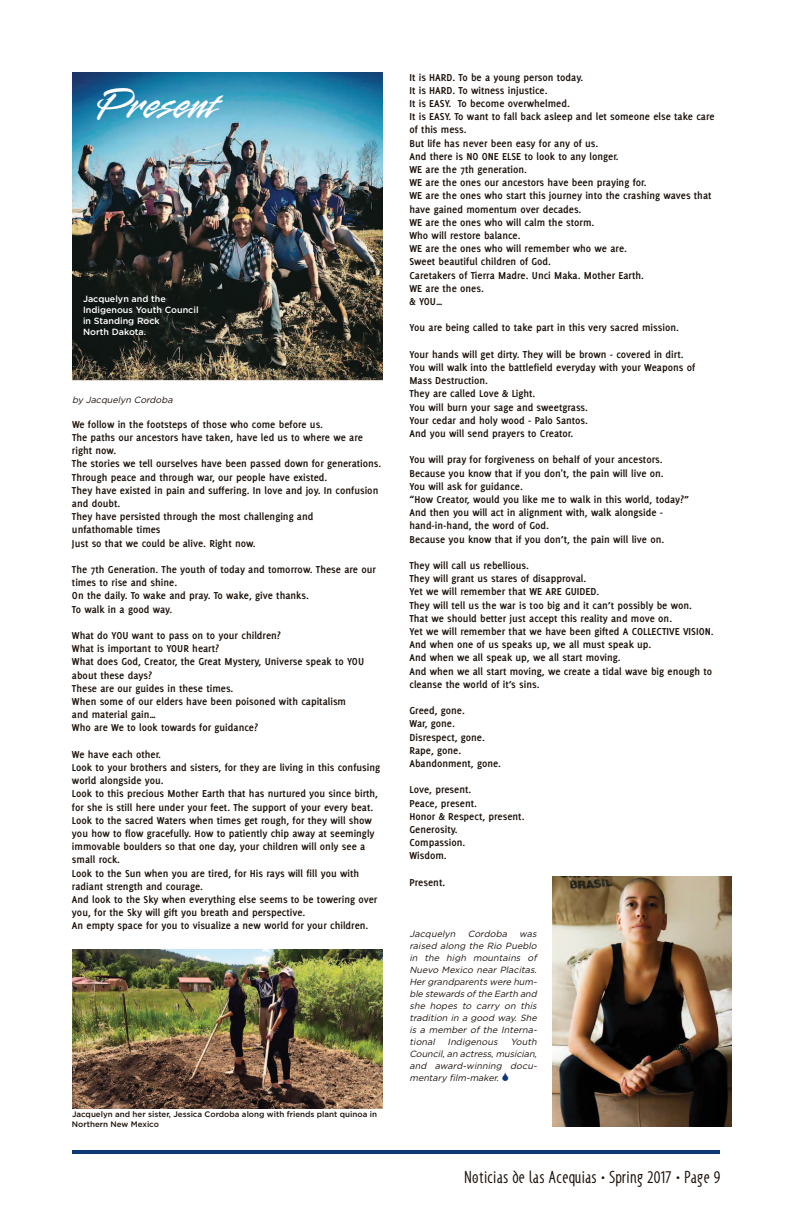
<style>
.page{position:relative;width:792px;height:1224px;background:#fff}
.page>*{position:absolute;margin:0;border:0;box-sizing:border-box;transform-origin:0 0}
.t1{font:48px "Rapier Plain";color:#fff}
.t2{font:condensed 18px "Santana";letter-spacing:.05em;color:#1c110a}
.t3{font:700 11px/13.2px "Delicious";color:#1c110a}
.t4{font:italic 9px/12px "Gotham";color:#1c110a}
.t5{font:500 9px/10.8px "Gotham";color:#fff}
.t6{font:500 8px/9.6px "Gotham";color:#1c110a}
.s1{font-family:"Berliner Grotesk";font-weight:300;font-size:12px}
</style>
<div class="page">
<hr style="left:72px;top:1150px;width:648px;height:4px;background:#103872">
<img style="left:553px;top:876px;width:179px;height:251px">
<img style="left:72px;top:950px;width:310px;height:158px">
<img style="left:72px;top:72px;width:310px;height:309px">
<h1 class="t1" style="left:92px;top:73px;width:126px">Present</h1>
<p class="t5" style="left:83px;top:294px;width:117px">Jacquelyn and the<br>Indigenous Youth Council in Standing Rock<br>North Dakota.</p>
<p class="t4" style="left:72px;top:394px;width:104px">by Jacquelyn Cordoba</p>
<p class="t3" style="left:72px;top:418px;width:311px">We follow in the footsteps of those who come before us.<br>The paths our ancestors have taken, have led us to where we are right now.<br>The stories we tell ourselves have been passed down for generations.<br>Through peace and through war, our people have existed.<br>They have existed in pain and suffering. In love and joy. In confusion and doubt.<br>They have persisted through the most challenging and<br>unfathomable times<br>Just so that we could be alive. Right now.</p>
<p class="t3" style="left:72px;top:564px;width:305px">The 7th Generation. The youth of today and tomorrow. These are our times to rise and shine.<br>On the daily. To wake and pray. To wake, give thanks.<br>To walk in a good way.</p>
<p class="t3" style="left:72px;top:630px;width:294px">What do YOU want to pass on to your children?<br>What is important to YOUR heart?<br>What does God, Creator, the Great Mystery, Universe speak to YOU about these days?<br>These are our guides in these times.<br>When some of our elders have been poisoned with capitalism and material gain…<br>Who are We to look towards for guidance?</p>
<p class="t3" style="left:72px;top:748px;width:310px">We have each other.<br>Look to your brothers and sisters, for they are living in this confusing world alongside you.<br>Look to this precious Mother Earth that has nurtured you since birth, for she is still here under your feet. The support of your every beat.<br>Look to the sacred Waters when times get rough, for they will show you how to flow gracefully. How to patiently chip away at seemingly immovable boulders so that one day, your children will only see a small rock.<br>Look to the Sun when you are tired, for His rays will fill you with radiant strength and courage.<br>And look to the Sky when everything else seems to be towering over you, for the Sky will gift you breath and perspective.<br>An empty space for you to visualize a new world for your children.</p>
<p class="t6" style="left:72px;top:1110px;width:307px">Jacquelyn and her sister, Jessica Cordoba along with friends plant quinoa in<br>Northern New Mexico</p>
<p class="t3" style="left:409px;top:71px;width:307px">It is HARD. To be a young person today.<br>It is HARD. To witness injustice.<br>It is EASY. To become overwhelmed.<br>It is EASY. To want to fall back asleep and let someone else take care of this mess.<br>But life has never been easy for any of us.<br>And there is NO ONE ELSE to look to any longer.<br>WE are the 7th generation.<br>WE are the ones our ancestors have been praying for.<br>WE are the ones who start this journey into the crashing waves that have gained momentum over decades.<br>WE are the ones who will calm the storm.<br>Who will restore balance.<br>WE are the ones who will remember who we are.<br>Sweet beautiful children of God.<br>Caretakers of Tierra Madre. Unci Maka. Mother Earth.<br>WE are the ones.<br><span class="s1">&amp;</span> YOU…</p>
<p class="t3" style="left:409px;top:322px;width:271px">You are being called to take part in this very sacred mission.</p>
<p class="t3" style="left:409px;top:348px;width:287px">Your hands will get dirty. They will be brown - covered in dirt.<br>You will walk into the battlefield everyday with your Weapons of Mass Destruction.<br>They are called Love <span class="s1">&amp;</span> Light.<br>You will burn your sage and sweetgrass.<br>Your cedar and holy wood - Palo Santos.<br>And you will send prayers to Creator.</p>
<p class="t3" style="left:409px;top:454px;width:281px">You will pray for forgiveness on behalf of your ancestors.<br>Because you know that if you don't, the pain will live on.<br>You will ask for guidance.<br>“How Creator, would you like me to walk in this world, today?” And then you will act in alignment with, walk alongside - hand-in-hand, the word of God.<br>Because you know that if you don’t, the pain will live on.</p>
<p class="t3" style="left:409px;top:560px;width:306px">They will call us rebellious.<br>They will grant us stares of disapproval.<br>Yet we will remember that WE ARE GUIDED.<br>They will tell us the war is too big and it can’t possibly be won.<br>That we should better just accept this reality and move on.<br>Yet we will remember that we have been gifted A COLLECTIVE VISION.<br>And when one of us speaks up, we all must speak up.<br>And when we all speak up, we all start moving.<br>And when we all start moving, we create a tidal wave big enough to cleanse the world of it’s sins.</p>
<p class="t3" style="left:409px;top:705px;width:93px">Greed, gone.<br>War, gone.<br>Disrespect, gone.<br>Rape, gone.<br>Abandonment, gone.</p>
<p class="t3" style="left:409px;top:784px;width:117px">Love, present.<br>Peace, present.<br>Honor <span class="s1">&amp;</span> Respect, present.<br>Generosity.<br>Compassion.<br>Wisdom.</p>
<p class="t3" style="left:409px;top:876px;width:37px">Present.</p>
<p class="t4" style="left:409px;top:929px;width:130px">Jacquelyn Cordoba was raised along the Rio Pueblo in the high mountains of<br>Nuevo Mexico near Placitas.<br>Her grandparents were hum&shy;ble stewards of the Earth and she hopes to carry on this tradition in a good way. She is a member of the Interna&shy;tional Indigenous Youth<br>Council, an actress, musician, and award-winning docu&shy;mentary film-maker.</p>
<h2 class="t2" style="left:464px;top:1168px;width:257px">Noticias de las Acequias • Spring 2017 • Page 9</h2>
</div>
